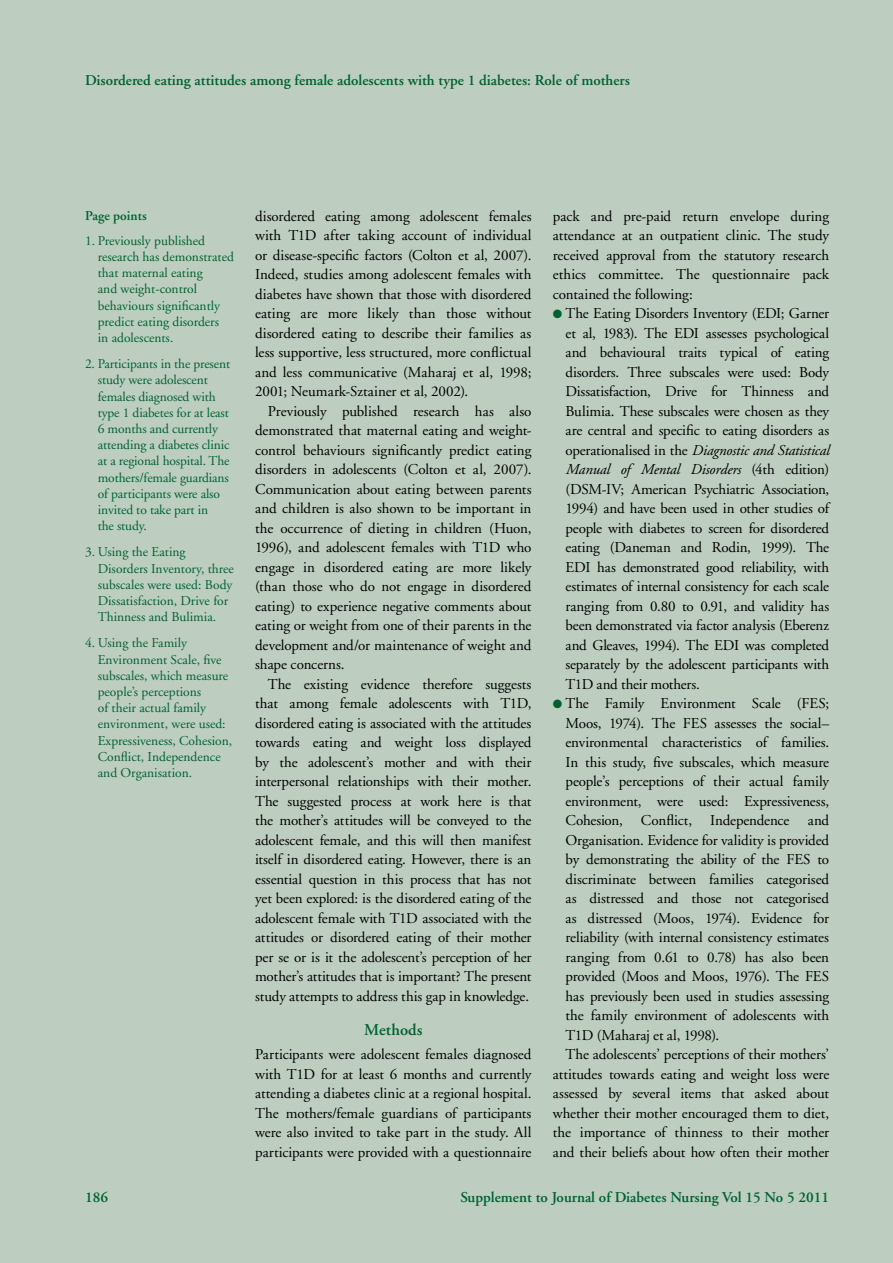
<style>
.page{position:relative;width:893px;height:1263px;background:#bdcec0}
.page>*{position:absolute;margin:0;border:0;box-sizing:border-box;transform-origin:0 0}
.t1{font:600 16.5px "Adobe Garamond";letter-spacing:.005em;color:#006231}
.t2{font:15px/19.5px "Adobe Garamond";letter-spacing:-.005em;color:#000;text-align:justify}
.t3{font:600 15px "Adobe Garamond";color:#006231}
.t4{font:13.5px/16.2px "Adobe Garamond";color:#006231}
.t5{font:600 13.5px "Adobe Garamond";color:#006231}
.s1{color:#006231}
.s2{font-style:italic}
</style>
<div class="page">
<p class="t3" style="left:85px;top:72px;width:546px">Disordered eating attitudes among female adolescents with type 1 diabetes: Role of mothers</p>
<p class="t5" style="left:85px;top:208px;width:63px">Page points</p>
<p class="t4" style="left:98px;top:233px;width:138px;text-indent:-13px">1. Previously published research has demonstrated that maternal eating<br>and weight-control behaviours significantly predict eating disorders<br>in adolescents.</p>
<p class="t4" style="left:98px;top:356px;width:134px;text-indent:-13px">2. Participants in the present study were adolescent females diagnosed with type 1 diabetes for at least<br>6 months and currently attending a diabetes clinic at a regional hospital. The mothers/female guardians of participants were also invited to take part in<br>the study.</p>
<p class="t4" style="left:98px;top:544px;width:138px;text-indent:-13px">3. Using the Eating<br>Disorders Inventory, three subscales were used: Body<br>Dissatisfaction, Drive for<br>Thinness and Bulimia.</p>
<p class="t4" style="left:98px;top:635px;width:136px;text-indent:-13px">4. Using the Family<br>Environment Scale, five subscales, which measure people’s perceptions<br>of their actual family environment, were used:<br>Expressiveness, Cohesion,<br>Conflict, Independence and Organisation.</p>
<p class="t2" style="left:255px;top:207px;width:278px">disordered eating among adolescent females with T1D after taking account of individual or disease-specific factors (Colton et al, 2007).<br>Indeed, studies among adolescent females with diabetes have shown that those with disordered eating are more likely than those without disordered eating to describe their families as less supportive, less structured, more conflictual and less communicative (Maharaj et al, 1998; 2001; Neumark-Sztainer et al, 2002).</p>
<p class="t2" style="left:255px;top:402px;width:278px;text-indent:13px">Previously published research has also demonstrated that maternal eating and weight&shy;control behaviours significantly predict eating disorders in adolescents (Colton et al, 2007).<br>Communication about eating between parents and children is also shown to be important in the occurrence of dieting in children (Huon, 1996), and adolescent females with T1D who engage in disordered eating are more likely (than those who do not engage in disordered eating) to experience negative comments about eating or weight from one of their parents in the development and/or maintenance of weight and shape concerns.</p>
<p class="t2" style="left:255px;top:675px;width:278px;text-indent:13px">The existing evidence therefore suggests that among female adolescents with T1D, disordered eating is associated with the attitudes towards eating and weight loss displayed by the adolescent’s mother and with their interpersonal relationships with their mother.<br>The suggested process at work here is that the mother’s attitudes will be conveyed to the adolescent female, and this will then manifest itself in disordered eating. However, there is an essential question in this process that has not yet been explored: is the disordered eating of the adolescent female with T1D associated with the attitudes or disordered eating of their mother per se or is it the adolescent’s perception of her mother’s attitudes that is important? The present study attempts to address this gap in knowledge.</p>
<p class="t1" style="left:364px;top:1021px;width:60px">Methods</p>
<p class="t2" style="left:255px;top:1045px;width:278px">Participants were adolescent females diagnosed with T1D for at least 6 months and currently attending a diabetes clinic at a regional hospital.<br>The mothers/female guardians of participants were also invited to take part in the study. All participants were provided with a questionnaire</p>
<p class="t2" style="left:553px;top:207px;width:278px">pack and pre-paid return envelope during attendance at an outpatient clinic. The study received approval from the statutory research ethics committee. The questionnaire pack contained the following:</p>
<p class="t2" style="left:566px;top:304px;width:265px;text-indent:-13px"><span class="s1">●</span> The Eating Disorders Inventory (EDI; Garner et al, 1983). The EDI assesses psychological and behavioural traits typical of eating disorders. Three subscales were used: Body Dissatisfaction, Drive for Thinness and Bulimia. These subscales were chosen as they are central and specific to eating disorders as operationalised in the <span class="s2">Diagnostic and Statistical Manual of Mental Disorders</span> (4th edition) (DSM-IV; American Psychiatric Association, 1994) and have been used in other studies of people with diabetes to screen for disordered eating (Daneman and Rodin, 1999). The EDI has demonstrated good reliability, with estimates of internal consistency for each scale ranging from 0.80 to 0.91, and validity has been demonstrated via factor analysis (Eberenz and Gleaves, 1994). The EDI was completed separately by the adolescent participants with T1D and their mothers.</p>
<p class="t2" style="left:553px;top:694px;width:278px"><span class="s1">●</span> The Family Environment Scale (FES;</p>
<p class="t2" style="left:566px;top:714px;width:265px">Moos, 1974). The FES assesses the social–</p>
<p class="t2" style="left:566px;top:733px;width:265px">environmental characteristics of families.</p>
<p class="t2" style="left:566px;top:753px;width:265px">In this study, five subscales, which measure</p>
<p class="t2" style="left:566px;top:772px;width:265px">people’s perceptions of their actual family</p>
<p class="t2" style="left:566px;top:792px;width:265px">environment, were used: Expressiveness,</p>
<p class="t2" style="left:566px;top:811px;width:265px">Cohesion, Conflict, Independence and</p>
<p class="t2" style="left:566px;top:831px;width:265px">Organisation. Evidence for validity is provided</p>
<p class="t2" style="left:566px;top:850px;width:265px">by demonstrating the ability of the FES to</p>
<p class="t2" style="left:566px;top:870px;width:265px">discriminate between families categorised</p>
<p class="t2" style="left:566px;top:889px;width:265px">as distressed and those not categorised</p>
<p class="t2" style="left:566px;top:909px;width:265px">as distressed (Moos, 1974). Evidence for</p>
<p class="t2" style="left:566px;top:928px;width:265px">reliability (with internal consistency estimates</p>
<p class="t2" style="left:566px;top:948px;width:265px">ranging from 0.61 to 0.78) has also been</p>
<p class="t2" style="left:566px;top:967px;width:265px">provided (Moos and Moos, 1976). The FES</p>
<p class="t2" style="left:566px;top:987px;width:265px">has previously been used in studies assessing</p>
<p class="t2" style="left:566px;top:1006px;width:265px">the family environment of adolescents with</p>
<p class="t2" style="left:566px;top:1026px;width:155px">T1D (Maharaj et al, 1998).</p>
<p class="t2" style="left:566px;top:1045px;width:265px">The adolescents’ perceptions of their mothers’</p>
<p class="t2" style="left:553px;top:1065px;width:278px">attitudes towards eating and weight loss were</p>
<p class="t2" style="left:553px;top:1084px;width:278px">assessed by several items that asked about</p>
<p class="t2" style="left:553px;top:1104px;width:278px">whether their mother encouraged them to diet,</p>
<p class="t2" style="left:553px;top:1123px;width:278px">the importance of thinness to their mother</p>
<p class="t2" style="left:553px;top:1143px;width:278px">and their beliefs about how often their mother</p>
<p class="t3" style="left:85px;top:1189px;width:24px">186</p>
<p class="t3" style="left:460px;top:1189px;width:370px">Supplement to Journal of Diabetes Nursing Vol 15 No 5 2011</p>
</div>
